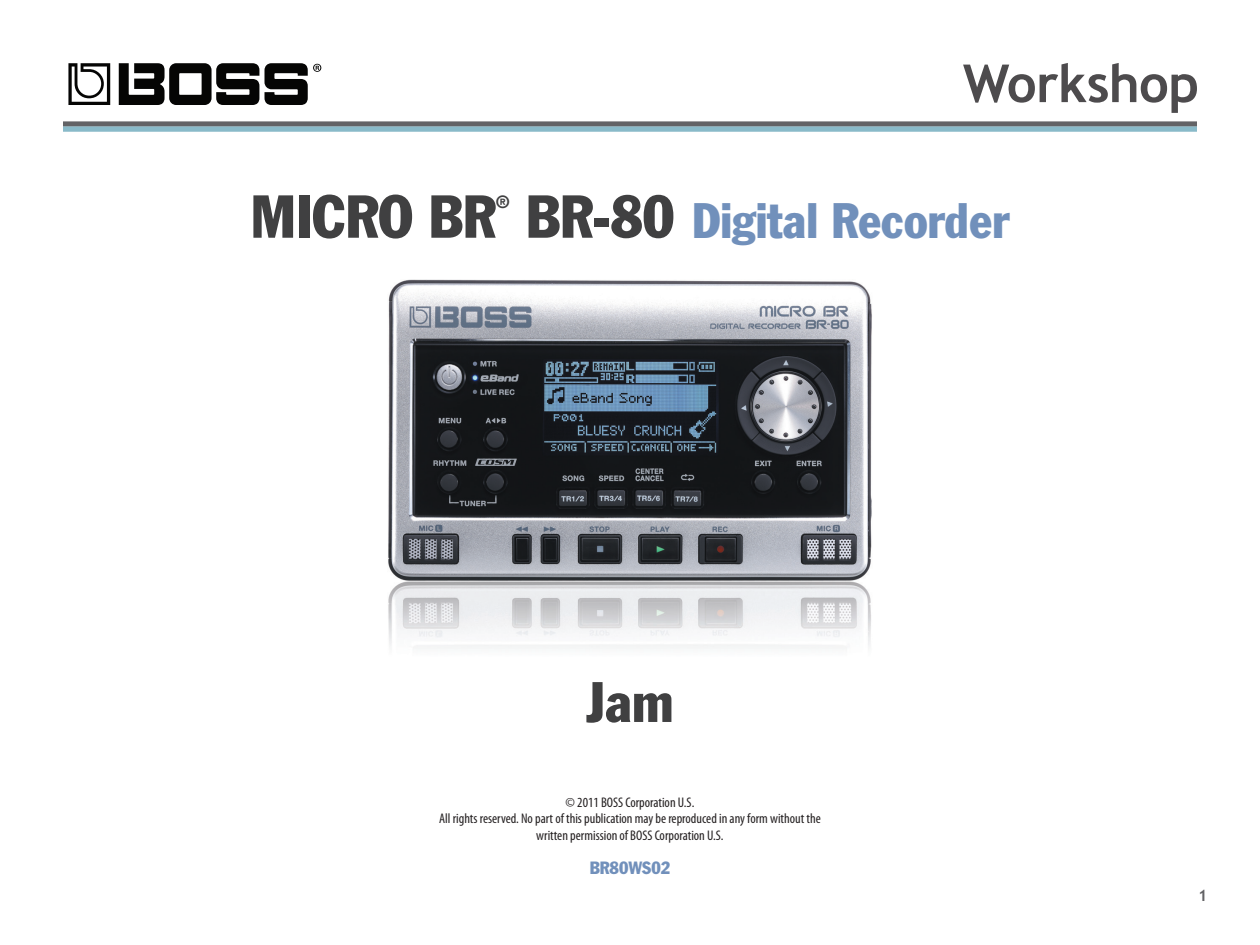
<style>
.page{position:relative;width:1260px;height:945px;background:#fff}
.page>*{position:absolute;margin:0;border:0;box-sizing:border-box;transform-origin:0 0}
.t1{font:condensed 59.5px "Franklin Gothic";color:#404041}
.t2{font:condensed 56px "Franklin Gothic";color:#404041}
.t3{font:700 52.5px "Trebuchet MSPS";letter-spacing:-.01em;color:#4d4b4d}
.t4{font:condensed 49px "Franklin Gothic";color:#7190bb}
.t5{font:condensed 17.5px "Franklin Gothic";color:#7190bb}
.t6{font:condensed 17.5px "Franklin Gothic";color:#404041}
.t7{font:700 15.75px "Trebuchet MSPS";color:#636366}
.t8{font:condensed 14px/16.8px "Myriad Pro";color:#231f20;text-align:center}
.s1{font-size:59.5px;color:#404041}
</style>
<div class="page">
<div style="left:63px;top:121px;width:1134px;height:6px;background:#636366"></div>
<div style="left:63px;top:126px;width:1134px;height:6px;background:#89bac9"></div>
<svg style="left:68px;top:63px;width:253px;height:42px"></svg>
<img style="left:388px;top:279px;width:484px;height:369px">
<p class="t3" style="left:963px;top:53px;width:238px">Workshop</p>
<p class="t1" style="left:251px;top:180px;width:247px">MICRO BR</p>
<p class="t6" style="left:496px;top:191px;width:15px">®</p>
<p class="t4" style="left:526px;top:190px;width:485px"><span class="s1">BR-80</span> Digital Recorder</p>
<p class="t2" style="left:586px;top:668px;width:89px">Jam</p>
<p class="t8" style="left:566px;top:793px;width:130px">© 2011 BOSS Corporation U.S.</p>
<p class="t8" style="left:439px;top:810px;width:383px">All rights reserved. No part of this publication may be reproduced in any form without the written permission of BOSS Corporation U.S.</p>
<p class="t5" style="left:590px;top:857px;width:82px">BR80WS02</p>
<p class="t7" style="left:1198px;top:886px;width:11px">1</p>
</div>
